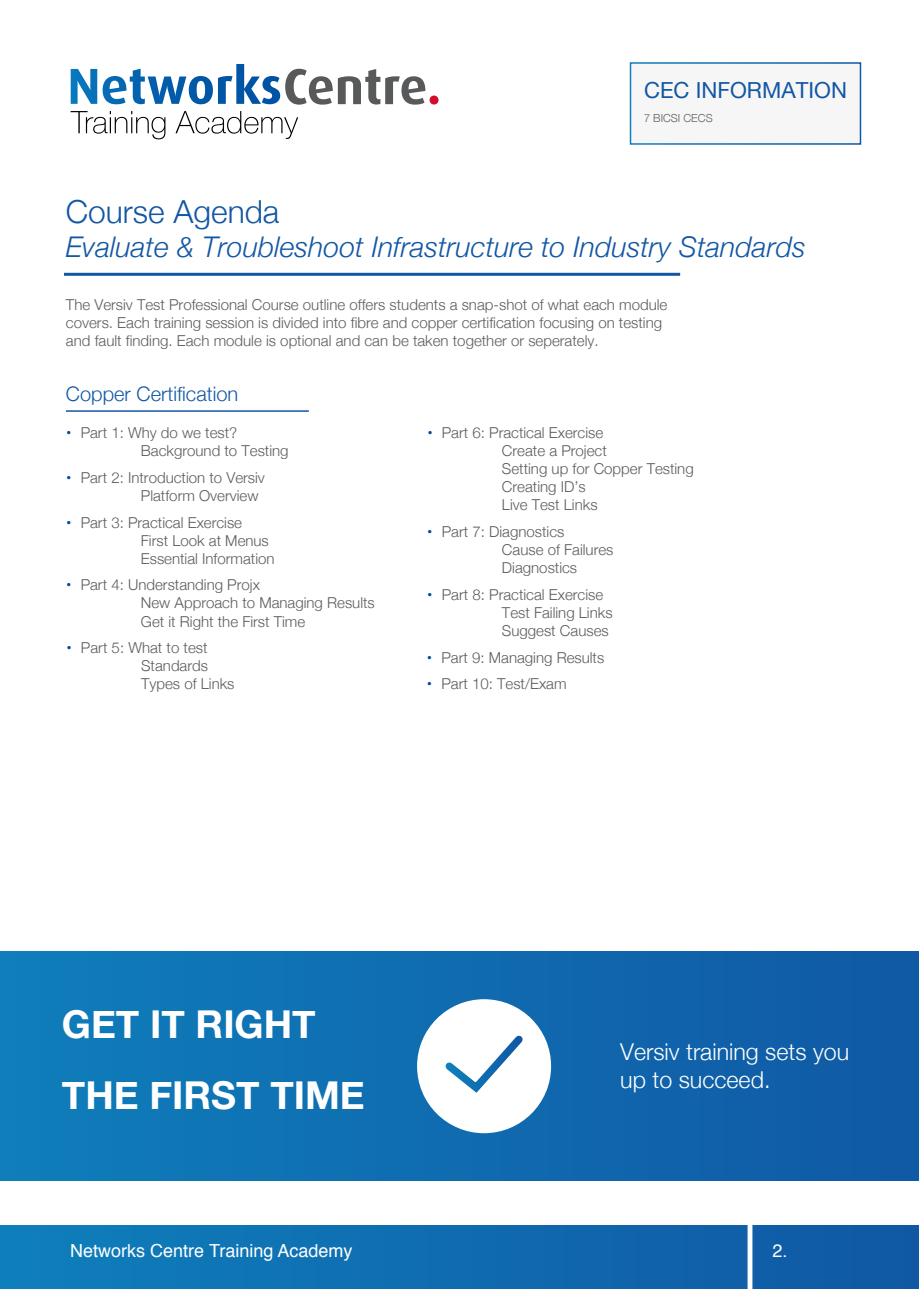
<style>
.page{position:relative;width:919px;height:1289px;background:#fff}
.page>*{position:absolute;margin:0;border:0;box-sizing:border-box;transform-origin:0 0}
.t1{font:700 38.4px/71.2px "Helvetica Neue";color:#fff}
.t2{font:300 31.8px "Helvetica Neue";color:#1257a4}
.t3{font:italic 300 28.5px "Helvetica Neue";color:#1257a4}
.t4{font:300 23.25px/27.9px "Helvetica Neue";color:#fff}
.t5{font:22.2px "Helvetica Neue";color:#1257a4}
.t6{font:300 20.1px "Helvetica Neue";color:#1257a4}
.t7{font:18px "Helvetica";color:#fff}
.t8{font:300 15px/18px "Helvetica Neue";color:#5e5b5c}
.t9{font:300 11.1px "Helvetica Neue";color:#5e5b5c}
.s1{font-weight:400;color:#004a99}
</style>
<div class="page">
<div style="left:0;top:1225px;width:918px;height:63px;background:linear-gradient(to right,#0f7fbb,#1158a4)"></div>
<div style="left:747px;top:1209px;width:5px;height:79px;background:#fff"></div>
<svg style="left:71px;top:69px;width:26px;height:35px"></svg>
<svg style="left:103px;top:64px;width:335px;height:41px"></svg>
<svg style="left:71px;top:111px;width:94px;height:28px"></svg>
<svg style="left:175px;top:111px;width:123px;height:28px"></svg>
<div style="left:630px;top:63px;width:230px;height:81px;background:#f6f6f6"></div>
<div style="left:629px;top:62px;width:232px;height:83px;border:2px solid #fff"></div>
<div style="left:0;top:951px;width:918px;height:229px;background:linear-gradient(to right,#0f7ebb,#1059a4)"></div>
<div style="left:417px;top:999px;width:134px;height:134px;background:#fff;border-radius:50%"></div>
<svg style="left:445px;top:1035px;width:78px;height:58px"></svg>
<hr style="left:64px;top:273px;width:616px;height:3px;background:#1257a4">
<hr style="left:66px;top:410px;width:243px;height:2px;background:#1257a4">
<h3 class="t5" style="left:644px;top:74px;width:204px">CEC INFORMATION</h3>
<p class="t9" style="left:644px;top:109px;width:70px">7 BICSI CECS</p>
<h2 class="t2" style="left:66px;top:186px;width:215px">Course Agenda</h2>
<h3 class="t3" style="left:66px;top:224px;width:741px">Evaluate &amp; Troubleshoot Infrastructure to Industry Standards</h3>
<p class="t8" style="left:66px;top:294px;width:603px">The Versiv Test Professional Course outline offers students a snap-shot of what each module covers. Each training session is divided into fibre and copper certification focusing on testing and fault finding. Each module is optional and can be taken together or seperately.</p>
<h3 class="t6" style="left:66px;top:378px;width:174px">Copper Certification</h3>
<p class="t8" style="left:141px;top:422px;width:149px;text-indent:-75px"><span class="s1">•</span> Part 1: Why do we test?<br>Background to Testing</p>
<p class="t8" style="left:502px;top:422px;width:193px;text-indent:-75px"><span class="s1">•</span> Part 6: Practical Exercise<br>Create a Project<br>Setting up for Copper Testing<br>Creating ID’s<br>Live Test Links</p>
<p class="t8" style="left:141px;top:467px;width:125px;text-indent:-75px"><span class="s1">•</span> Part 2: Introduction to Versiv<br>Platform Overview</p>
<p class="t8" style="left:141px;top:512px;width:135px;text-indent:-75px"><span class="s1">•</span> Part 3: Practical Exercise<br>First Look at Menus<br>Essential Information</p>
<p class="t8" style="left:141px;top:575px;width:235px;text-indent:-75px"><span class="s1">•</span> Part 4: Understanding Projx<br>New Approach to Managing Results<br>Get it Right the First Time</p>
<p class="t8" style="left:141px;top:638px;width:95px;text-indent:-75px"><span class="s1">•</span> Part 5: What to test<br>Standards<br>Types of Links</p>
<p class="t8" style="left:502px;top:521px;width:113px;text-indent:-75px"><span class="s1">•</span> Part 7: Diagnostics<br>Cause of Failures<br>Diagnostics</p>
<p class="t8" style="left:502px;top:584px;width:112px;text-indent:-75px"><span class="s1">•</span> Part 8: Practical Exercise<br>Test Failing Links<br>Suggest Causes</p>
<p class="t8" style="left:427px;top:647px;width:179px"><span class="s1">•</span> Part 9: Managing Results</p>
<p class="t8" style="left:427px;top:674px;width:141px"><span class="s1">•</span> Part 10: Test/Exam</p>
<h1 class="t1" style="left:62px;top:989px;width:304px">GET IT RIGHT<br>THE FIRST TIME</h1>
<h3 class="t4" style="left:620px;top:1035px;width:230px">Versiv training sets you up to succeed.</h3>
<p class="t7" style="left:70px;top:1236px;width:284px">Networks Centre Training Academy</p>
<p class="t7" style="left:772px;top:1236px;width:17px">2.</p>
</div>
